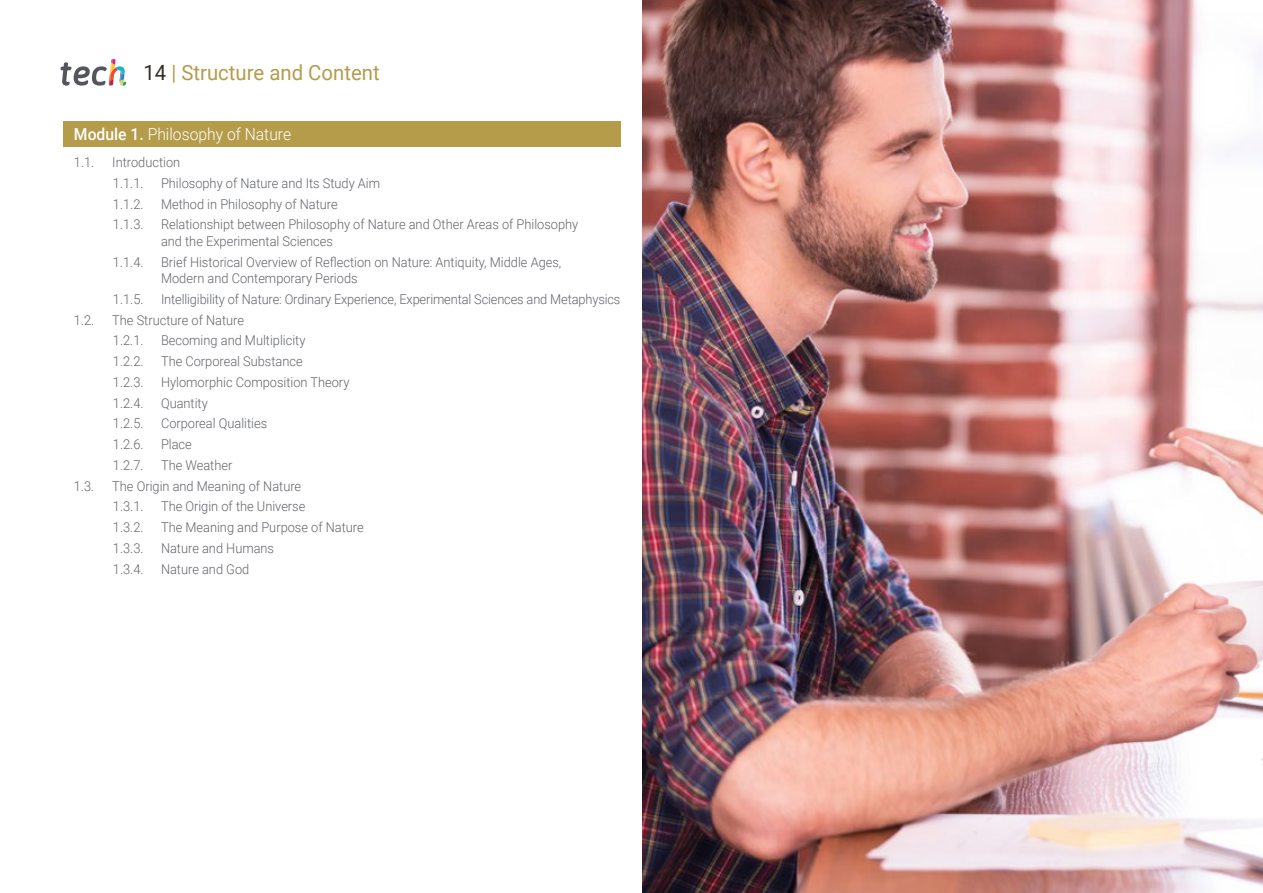
<style>
.page{position:relative;width:1263px;height:893px;background:#fff}
.page>*{position:absolute;margin:0;border:0;box-sizing:border-box;transform-origin:0 0}
.t1{font:21px "Roboto";color:#b49c4b}
.t2{font:300 16.5px "Roboto";color:#fff;scale:.95 1}
.t3{font:300 13.5px/20.7px "Roboto";color:#61646a;scale:.95 1}
.s1{color:#312e20}
.s2{font-weight:500}
</style>
<div class="page">
<div style="left:63px;top:121px;width:558px;height:25px;background:#b49c4b"></div>
<svg style="left:61px;top:59px;width:65px;height:27px"></svg>
<img style="left:642px;top:0;width:621px;height:893px">
<h1 class="t1" style="left:144px;top:57px;width:238px"><span class="s1">14</span> | Structure and Content</h1>
<p class="t2" style="left:74px;top:123px;width:230px"><span class="s2">Module 1.</span> Philosophy of Nature</p>
<p class="t3" style="left:74px;top:151px;width:23px">1.1.</p>
<p class="t3" style="left:112px;top:151px;width:73px">Introduction<br>1.1.1.</p>
<p class="t3" style="left:161px;top:172px;width:232px">Philosophy of Nature and Its Study Aim</p>
<p class="t3" style="left:113px;top:193px;width:34px">1.1.2.</p>
<p class="t3" style="left:161px;top:193px;width:188px">Method in Philosophy of Nature</p>
<p class="t3" style="left:113px;top:214px;width:34px">1.1.3.</p>
<p class="t3" style="left:161px;top:216px;width:441px;line-height:16.5px">Relationshipt between Philosophy of Nature and Other Areas of Philosophy and the Experimental Sciences</p>
<p class="t3" style="left:113px;top:251px;width:34px">1.1.4.</p>
<p class="t3" style="left:161px;top:253px;width:423px;line-height:16.5px">Brief Historical Overview of Reflection on Nature: Antiquity, Middle Ages,<br>Modern and Contemporary Periods</p>
<p class="t3" style="left:113px;top:288px;width:34px">1.1.5.</p>
<p class="t3" style="left:161px;top:288px;width:485px">Intelligibility of Nature: Ordinary Experience, Experimental Sciences and Metaphysics</p>
<p class="t3" style="left:74px;top:309px;width:23px">1.2.</p>
<p class="t3" style="left:112px;top:309px;width:140px">The Structure of Nature<br>1.2.1.</p>
<p class="t3" style="left:161px;top:330px;width:154px">Becoming and Multiplicity</p>
<p class="t3" style="left:113px;top:350px;width:34px">1.2.2.</p>
<p class="t3" style="left:161px;top:350px;width:151px">The Corporeal Substance</p>
<p class="t3" style="left:113px;top:371px;width:34px">1.2.3.</p>
<p class="t3" style="left:161px;top:371px;width:200px">Hylomorphic Composition Theory</p>
<p class="t3" style="left:113px;top:392px;width:34px">1.2.4.</p>
<p class="t3" style="left:161px;top:392px;width:51px">Quantity</p>
<p class="t3" style="left:113px;top:413px;width:34px">1.2.5.</p>
<p class="t3" style="left:161px;top:413px;width:113px">Corporeal Qualities</p>
<p class="t3" style="left:113px;top:433px;width:34px">1.2.6.</p>
<p class="t3" style="left:161px;top:433px;width:34px">Place</p>
<p class="t3" style="left:113px;top:454px;width:34px">1.2.7.</p>
<p class="t3" style="left:161px;top:454px;width:77px">The Weather</p>
<p class="t3" style="left:74px;top:475px;width:23px">1.3.</p>
<p class="t3" style="left:112px;top:475px;width:200px">The Origin and Meaning of Nature<br>1.3.1.</p>
<p class="t3" style="left:161px;top:496px;width:153px">The Origin of the Universe</p>
<p class="t3" style="left:113px;top:516px;width:34px">1.3.2.</p>
<p class="t3" style="left:161px;top:516px;width:215px">The Meaning and Purpose of Nature</p>
<p class="t3" style="left:113px;top:537px;width:34px">1.3.3.</p>
<p class="t3" style="left:161px;top:537px;width:121px">Nature and Humans</p>
<p class="t3" style="left:113px;top:558px;width:34px">1.3.4.</p>
<p class="t3" style="left:161px;top:558px;width:94px">Nature and God</p>
</div>
